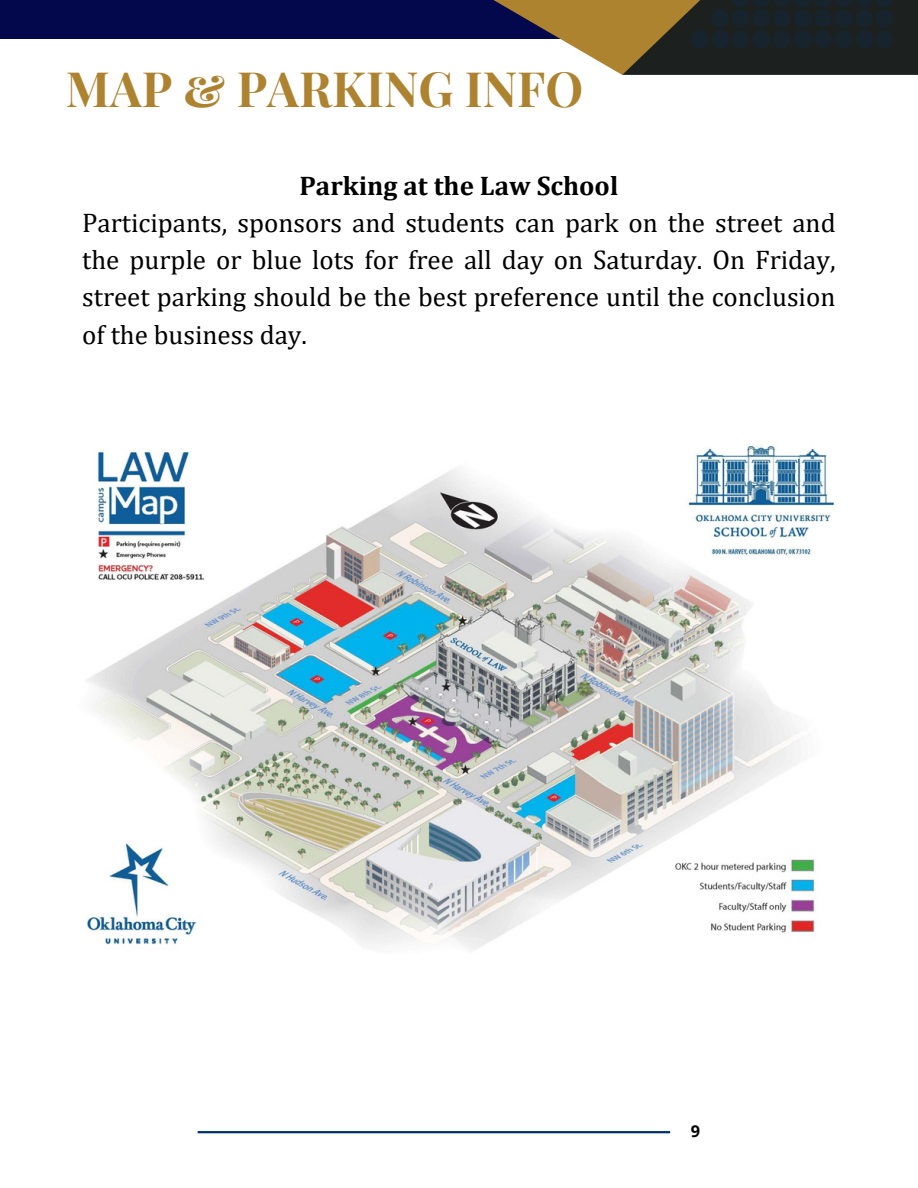
<style>
.page{position:relative;width:918px;height:1188px;background:#fff}
.page>*{position:absolute;margin:0;border:0;box-sizing:border-box;transform-origin:0 0}
.t1{font:700 47.7px "Playfair Display SC";color:#ad8330}
.t2{font:27px/37.2px "Cambria";color:#000;text-align:justify}
.t3{font:700 27px "Cambria";color:#000}
.t4{font:700 16.35px "Open Sans";color:#000}
</style>
<div class="page">
<hr style="left:198px;top:1131px;width:472px;height:2px;background:#003172">
<div style="left:0;top:0;width:618px;height:39px;background:#02084b"></div>
<svg style="left:493px;top:0;width:129px;height:75px"></svg>
<svg style="left:622px;top:0;width:296px;height:75px;background:#3e3824"></svg>
<svg style="left:691px;top:0;width:202px;height:48px;background:#192227"></svg>
<img style="left:86px;top:443px;width:748px;height:508px">
<p class="t1" style="left:66px;top:56px;width:519px">MAP &amp; PARKING INFO</p>
<p class="t3" style="left:299px;top:169px;width:320px">Parking at the Law School</p>
<p class="t2" style="left:82px;top:204px;width:755px">Participants, sponsors and students can park on the street and the purple or blue lots for free all day on Saturday. On Friday, street parking should be the best preference until the conclusion of the business day.</p>
<p class="t4" style="left:691px;top:1119px;width:11px">9</p>
</div>
